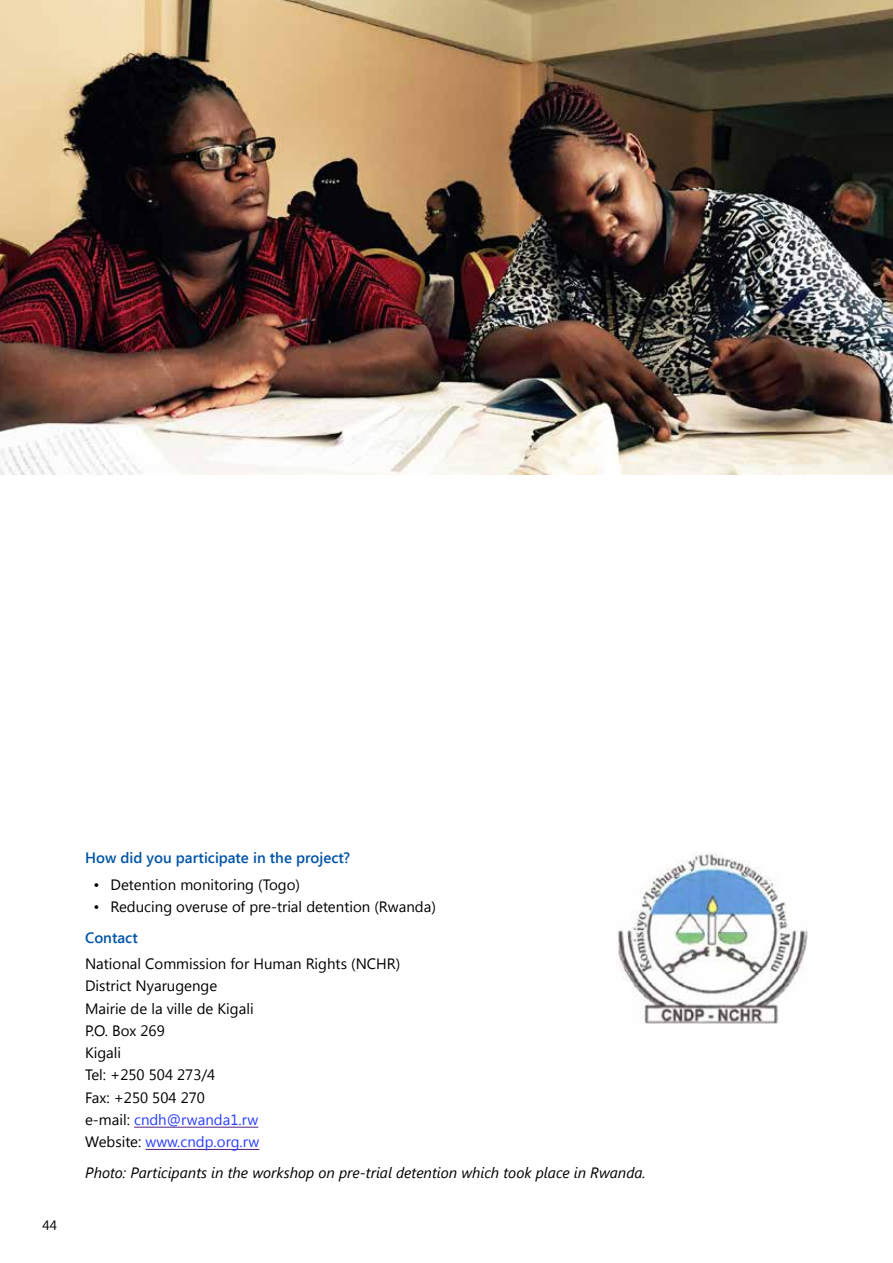
<style>
.page{position:relative;width:893px;height:1263px;background:#fff}
.page>*{position:absolute;margin:0;border:0;box-sizing:border-box;transform-origin:0 0}
.t1{font:15px/22.2px "Segoe UI";color:#000}
.t2{font:italic 15px "Segoe UI";color:#000}
.t3{font:600 15px "Segoe UI";color:#0054a6}
.t4{font:13.5px "Segoe UI";color:#000}
.s1{color:#2a3fff}
</style>
<div class="page">
<img style="left:616px;top:852px;width:192px;height:171px">
<img style="left:0;top:0;width:893px;height:474px">
<hr style="left:134px;top:1127px;width:124px;height:1px;background:#52247f">
<hr style="left:146px;top:1149px;width:113px;height:1px;background:#52247f">
<p class="t4" style="left:43px;top:1216px;width:16px">44</p>
<p class="t3" style="left:85px;top:847px;width:267px">How did you participate in the project?</p>
<p class="t1" style="left:94px;top:872px;width:208px">• Detention monitoring (Togo)</p>
<p class="t1" style="left:94px;top:895px;width:344px">• Reducing overuse of pre-trial detention (Rwanda)</p>
<p class="t3" style="left:85px;top:927px;width:54px">Contact</p>
<p class="t1" style="left:85px;top:952px;width:317px">National Commission for Human Rights (NCHR)<br>District Nyarugenge<br>Mairie de la ville de Kigali<br>P.O. Box 269<br>Kigali<br>Tel: +250 504 273/4<br>Fax: +250 504 270<br>e-mail: <span class="s1">cndh@rwanda1.rw<br></span>Website: <span class="s1">www.cndp.org.rw</span></p>
<p class="t2" style="left:85px;top:1162px;width:562px">Photo: Participants in the workshop on pre-trial detention which took place in Rwanda.</p>
</div>
